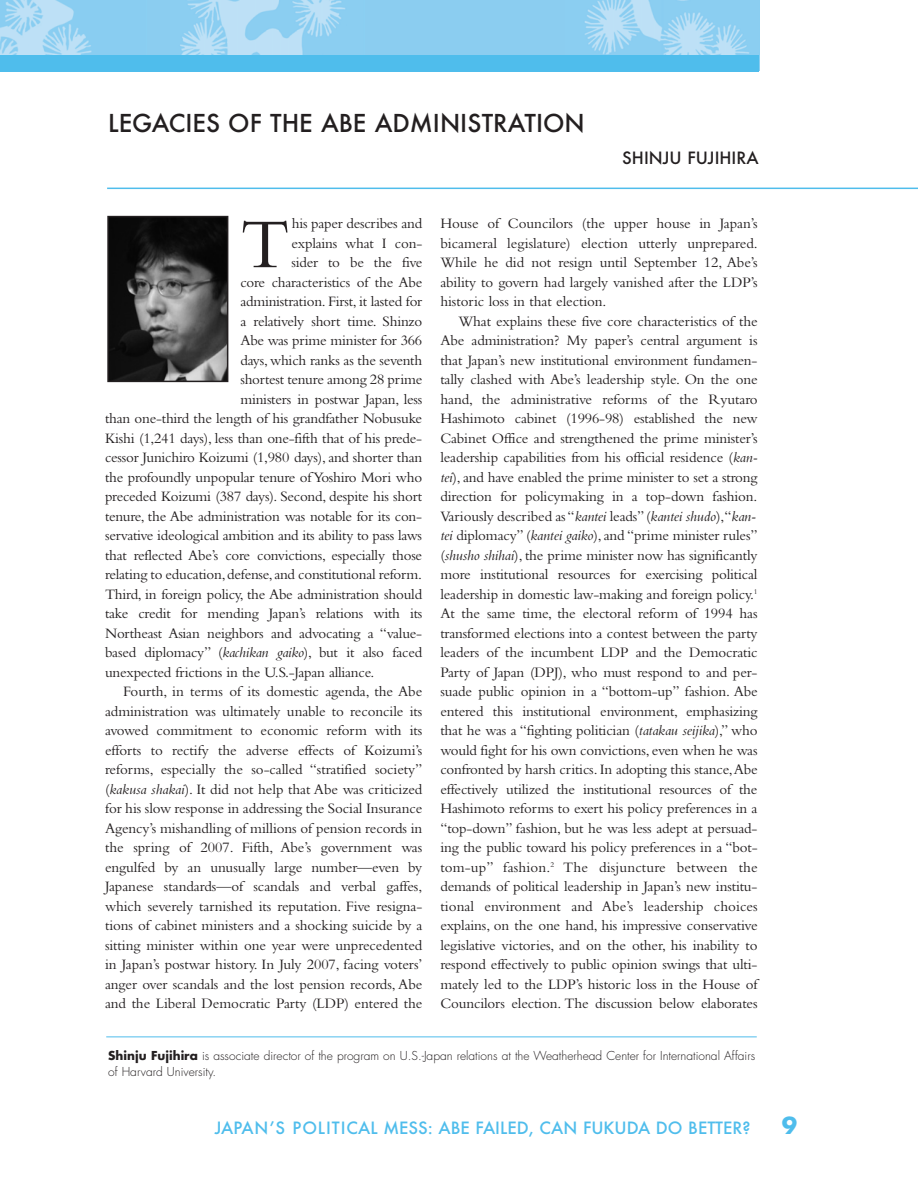
<style>
.page{position:relative;width:918px;height:1188px;background:#fff}
.page>*{position:absolute;margin:0;border:0;box-sizing:border-box;transform-origin:0 0}
.t1{font:72.9px "Bembo";color:#231f20}
.t2{font:500 24px "Futura";color:#231f20}
.t3{font:700 22.5px "Futura";color:#4fbdec}
.t4{font:500 16.5px "Futura";color:#4fbdec}
.t5{font:500 16.5px "Futura";color:#231f20}
.t6{font:15px/19.5px "Bembo";letter-spacing:-.015em;color:#231f20;text-align:justify}
.t7{font:300 12px/15.8px "Futura";color:#231f20}
.s1{font-style:italic}
.s2{font-weight:700}
</style>
<div class="page">
<div style="left:129px;top:0;width:485px;height:60px;background:#8bcdf0"></div>
<img style="left:180px;top:0;width:165px;height:55px">
<img style="left:584px;top:0;width:176px;height:70px">
<img style="left:0;top:0;width:129px;height:55px">
<div style="left:0;top:55px;width:758px;height:17px;background:#4fbdec"></div>
<hr style="left:107px;top:188px;width:811px;height:1px;background:#4fbdec">
<img style="left:110px;top:219px;width:115px;height:160px">
<div style="left:107px;top:216px;width:121px;height:166px;border:2px solid #231f20"></div>
<hr style="left:106px;top:1037px;width:651px;height:1px;background:#4fbdec">
<h2 class="t2" style="left:108px;top:109px;width:478px">LEGACIES OF THE ABE ADMINISTRATION</h2>
<p class="t5" style="left:622px;top:149px;width:138px">SHINJU FUJIHIRA</p>
<h1 class="t1" style="left:240px;top:219px;width:51px">T</h1>
<p class="t6" style="left:292px;top:215px;width:132px">his paper describes and</p>
<p class="t6" style="left:292px;top:235px;width:132px">explains what I con-</p>
<p class="t6" style="left:292px;top:254px;width:132px">sider to be the five</p>
<p class="t6" style="left:240px;top:274px;width:183px">core characteristics of the Abe</p>
<p class="t6" style="left:240px;top:293px;width:183px">administration. First, it lasted for</p>
<p class="t6" style="left:240px;top:313px;width:183px">a relatively short time. Shinzo</p>
<p class="t6" style="left:240px;top:332px;width:183px">Abe was prime minister for 366</p>
<p class="t6" style="left:240px;top:352px;width:183px">days, which ranks as the seventh</p>
<p class="t6" style="left:240px;top:371px;width:183px">shortest tenure among 28 prime</p>
<p class="t6" style="left:240px;top:391px;width:183px">ministers in postwar Japan, less</p>
<p class="t6" style="left:105px;top:410px;width:319px">than one-third the length of his grandfather Nobusuke</p>
<p class="t6" style="left:105px;top:430px;width:319px">Kishi (1,241 days), less than one-fifth that of his prede-</p>
<p class="t6" style="left:105px;top:449px;width:319px">cessor Junichiro Koizumi (1,980 days), and shorter than</p>
<p class="t6" style="left:105px;top:469px;width:319px">the profoundly unpopular tenure of Yoshiro Mori who</p>
<p class="t6" style="left:105px;top:488px;width:319px">preceded Koizumi (387 days). Second, despite his short</p>
<p class="t6" style="left:105px;top:508px;width:319px">tenure, the Abe administration was notable for its con-</p>
<p class="t6" style="left:105px;top:527px;width:319px">servative ideological ambition and its ability to pass laws</p>
<p class="t6" style="left:105px;top:547px;width:319px">that reflected Abe’s core convictions, especially those</p>
<p class="t6" style="left:105px;top:566px;width:319px">relating to education,defense,and constitutional reform.</p>
<p class="t6" style="left:105px;top:586px;width:319px">Third, in foreign policy, the Abe administration should</p>
<p class="t6" style="left:105px;top:605px;width:319px">take credit for mending Japan’s relations with its</p>
<p class="t6" style="left:105px;top:625px;width:319px">Northeast Asian neighbors and advocating a “value-</p>
<p class="t6" style="left:105px;top:644px;width:319px">based diplomacy” (<span class="s1">kachikan gaiko</span>), but it also faced</p>
<p class="t6" style="left:105px;top:664px;width:271px">unexpected frictions in the U.S.-Japan alliance.</p>
<p class="t6" style="left:123px;top:683px;width:301px">Fourth, in terms of its domestic agenda, the Abe</p>
<p class="t6" style="left:105px;top:703px;width:319px">administration was ultimately unable to reconcile its</p>
<p class="t6" style="left:105px;top:722px;width:319px">avowed commitment to economic reform with its</p>
<p class="t6" style="left:105px;top:742px;width:319px">efforts to rectify the adverse effects of Koizumi’s</p>
<p class="t6" style="left:105px;top:761px;width:319px">reforms, especially the so-called “stratified society”</p>
<p class="t6" style="left:105px;top:781px;width:319px">(<span class="s1">kakusa shakai</span>). It did not help that Abe was criticized</p>
<p class="t6" style="left:105px;top:800px;width:319px">for his slow response in addressing the Social Insurance</p>
<p class="t6" style="left:105px;top:820px;width:319px">Agency’s mishandling of millions of pension records in</p>
<p class="t6" style="left:105px;top:839px;width:319px">the spring of 2007. Fifth, Abe’s government was</p>
<p class="t6" style="left:105px;top:859px;width:319px">engulfed by an unusually large number—even by</p>
<p class="t6" style="left:105px;top:878px;width:319px">Japanese standards—of scandals and verbal gaffes,</p>
<p class="t6" style="left:105px;top:898px;width:319px">which severely tarnished its reputation. Five resigna-</p>
<p class="t6" style="left:105px;top:917px;width:319px">tions of cabinet ministers and a shocking suicide by a</p>
<p class="t6" style="left:105px;top:937px;width:319px">sitting minister within one year were unprecedented</p>
<p class="t6" style="left:105px;top:956px;width:319px">in Japan’s postwar history. In July 2007, facing voters’</p>
<p class="t6" style="left:105px;top:976px;width:319px">anger over scandals and the lost pension records, Abe</p>
<p class="t6" style="left:105px;top:995px;width:319px">and the Liberal Democratic Party (LDP) entered the</p>
<p class="t6" style="left:440px;top:215px;width:319px">House of Councilors (the upper house in Japan’s bicameral legislature) election utterly unprepared.<br>While he did not resign until September 12, Abe’s ability to govern had largely vanished after the LDP’s historic loss in that election.</p>
<p class="t6" style="left:440px;top:313px;width:319px;text-indent:18px">What explains these five core characteristics of the Abe administration? My paper’s central argument is that Japan’s new institutional environment fundamen&shy;tally clashed with Abe’s leadership style. On the one hand, the administrative reforms of the Ryutaro Hashimoto cabinet (1996-98) established the new Cabinet Office and strengthened the prime minister’s leadership capabilities from his official residence (<span class="s1">kan&shy;tei</span>), and have enabled the prime minister to set a strong direction for policymaking in a top-down fashion.<br>Variously described as “<span class="s1">kantei</span> leads”(<span class="s1">kantei shudo</span>),“<span class="s1">kan&shy;tei</span> diplomacy” (<span class="s1">kantei gaiko</span>), and “prime minister rules” (<span class="s1">shusho shihai</span>), the prime minister now has significantly more institutional resources for exercising political leadership in domestic law-making and foreign policy.<sup>1<br></sup>At the same time, the electoral reform of 1994 has transformed elections into a contest between the party leaders of the incumbent LDP and the Democratic Party of Japan (DPJ), who must respond to and per&shy;suade public opinion in a “bottom-up” fashion. Abe entered this institutional environment, emphasizing that he was a “fighting politician (<span class="s1">tatakau seijika</span>),” who would fight for his own convictions, even when he was confronted by harsh critics. In adopting this stance,Abe effectively utilized the institutional resources of the Hashimoto reforms to exert his policy preferences in a “top-down” fashion, but he was less adept at persuad&shy;ing the public toward his policy preferences in a “bot&shy;tom-up” fashion.<sup>2</sup> The disjuncture between the demands of political leadership in Japan’s new institu&shy;tional environment and Abe’s leadership choices explains, on the one hand, his impressive conservative legislative victories, and on the other, his inability to respond effectively to public opinion swings that ulti&shy;mately led to the LDP’s historic loss in the House of Councilors election. The discussion below elaborates</p>
<p class="t7" style="left:108px;top:1049px;width:649px"><span class="s2">Shinju Fujihira</span> is associate director of the program on U.S.-Japan relations at the Weatherhead Center for International Affairs of Harvard University.</p>
<p class="t4" style="left:215px;top:1119px;width:537px">JAPAN’S POLITICAL MESS: ABE FAILED, CAN FUKUDA DO BETTER?</p>
<h3 class="t3" style="left:782px;top:1116px;width:17px">9</h3>
</div>
